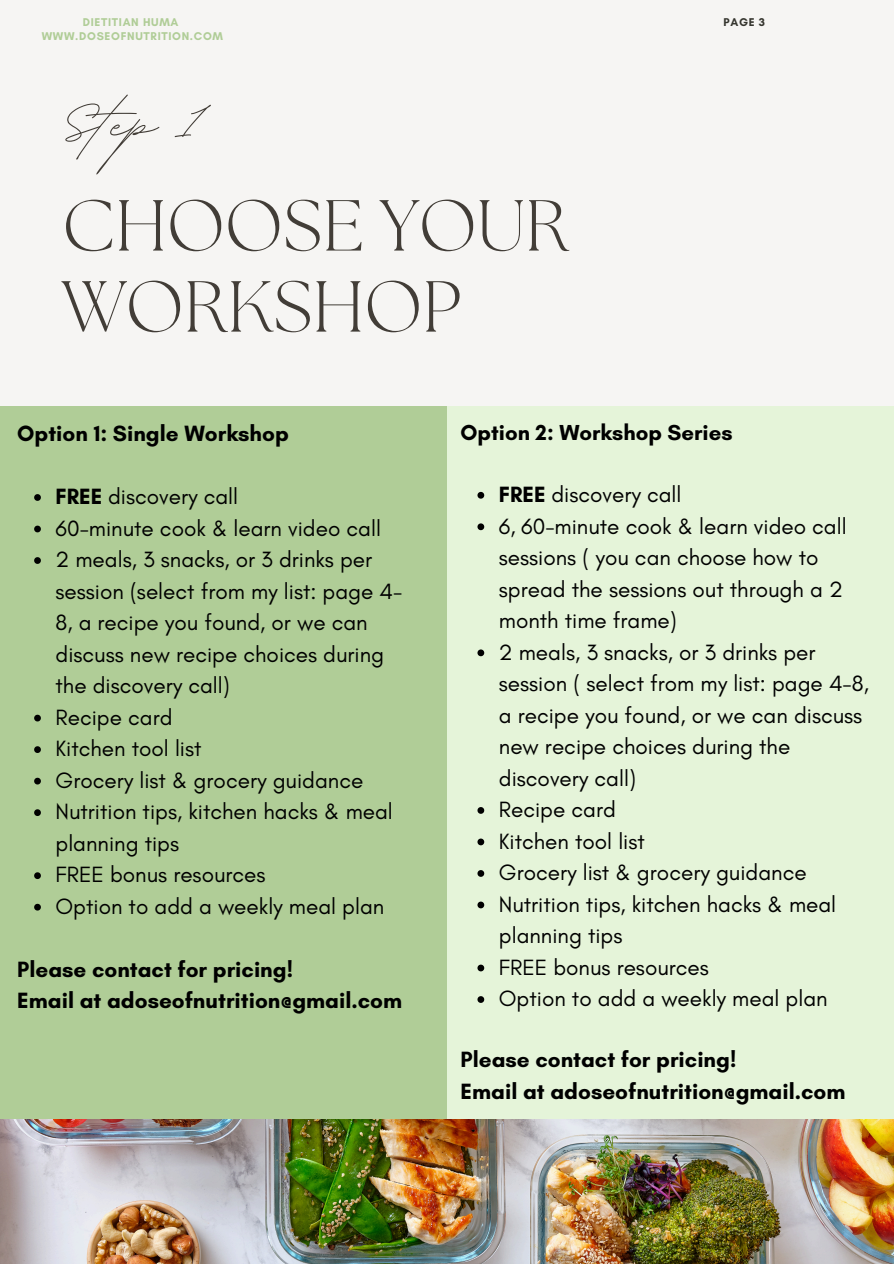
<style>
.page{position:relative;width:894px;height:1264px;background:#fff}
.page>*{position:absolute;margin:0;border:0;box-sizing:border-box;transform-origin:0 0}
.t1{font:96px "BD Script";color:#423d37}
.t2{font:300 72px/81px "The Seasons";color:#423d37}
.t3{font:22.5px/31.5px "Glacial Indifference";color:#000}
.t4{font:700 22.5px/31.5px "Glacial Indifference";color:#000}
.t5{font:700 22.05px "Glacial Indifference";color:#000}
.t6{font:700 11.55px "Glacial Indifference";letter-spacing:.06em;color:#b0cd97}
.t7{font:700 11.55px "Glacial Indifference";color:#35352e}
.s1{font-weight:700}
</style>
<div class="page">
<div style="left:0;top:0;width:893px;height:1263px;background:#f6f5f3"></div>
<div style="left:0;top:406px;width:446px;height:713px;background:#b0cd97"></div>
<div style="left:446px;top:406px;width:447px;height:713px;background:#e5f4d9"></div>
<img style="left:0;top:1119px;width:893px;height:144px">
<svg style="left:34px;top:494px;width:7px;height:7px"></svg>
<svg style="left:34px;top:525px;width:7px;height:7px"></svg>
<svg style="left:34px;top:557px;width:7px;height:7px"></svg>
<svg style="left:34px;top:714px;width:7px;height:7px"></svg>
<svg style="left:34px;top:746px;width:7px;height:7px"></svg>
<svg style="left:34px;top:777px;width:7px;height:7px"></svg>
<svg style="left:34px;top:809px;width:7px;height:7px"></svg>
<svg style="left:34px;top:872px;width:7px;height:7px"></svg>
<svg style="left:34px;top:903px;width:7px;height:7px"></svg>
<svg style="left:477px;top:492px;width:7px;height:6px"></svg>
<svg style="left:477px;top:523px;width:7px;height:7px"></svg>
<svg style="left:477px;top:649px;width:7px;height:7px"></svg>
<svg style="left:477px;top:807px;width:7px;height:6px"></svg>
<svg style="left:477px;top:838px;width:7px;height:7px"></svg>
<svg style="left:477px;top:870px;width:7px;height:6px"></svg>
<svg style="left:477px;top:901px;width:7px;height:7px"></svg>
<svg style="left:477px;top:964px;width:7px;height:7px"></svg>
<svg style="left:477px;top:996px;width:7px;height:6px"></svg>
<p class="t6" style="left:83px;top:16px;width:97px">DIETITIAN HUMA</p>
<p class="t7" style="left:723px;top:16px;width:43px">PAGE 3</p>
<h3 class="t6" style="left:42px;top:29px;width:183px">WWW.DOSEOFNUTRITION.COM</h3>
<p class="t1" style="left:62px;top:59px;width:135px">Step 1</p>
<p class="t2" style="left:62px;top:191px;width:507px">CHOOSE YOUR<br>WORKSHOP</p>
<p class="t4" style="left:17px;top:417px;width:273px">Option 1: Single Workshop</p>
<h1 class="t3" style="left:55px;top:480px;width:184px"><span class="s1">FREE</span> discovery call</h1>
<h2 class="t3" style="left:55px;top:512px;width:327px">60-minute cook &amp; learn video call</h2>
<h3 class="t3" style="left:55px;top:543px;width:348px">2 meals, 3 snacks, or 3 drinks per session (select from my list: page 4-<br>8, a recipe you found, or we can discuss new recipe choices during the discovery call)</h3>
<p class="t3" style="left:55px;top:701px;width:118px">Recipe card</p>
<p class="t3" style="left:55px;top:732px;width:147px">Kitchen tool list</p>
<p class="t3" style="left:55px;top:764px;width:309px">Grocery list &amp; grocery guidance</p>
<p class="t3" style="left:55px;top:795px;width:339px">Nutrition tips, kitchen hacks &amp; meal planning tips</p>
<p class="t3" style="left:55px;top:858px;width:211px">FREE bonus resources</p>
<p class="t3" style="left:55px;top:890px;width:330px">Option to add a weekly meal plan</p>
<p class="t4" style="left:17px;top:953px;width:386px">Please contact for pricing!<br>Email at adoseofnutrition@gmail.com</p>
<p class="t5" style="left:460px;top:419px;width:273px">Option 2: Workshop Series</p>
<p class="t3" style="left:498px;top:478px;width:184px"><span class="s1">FREE</span> discovery call</p>
<h3 class="t3" style="left:498px;top:510px;width:349px">6, 60-minute cook &amp; learn video call sessions ( you can choose how to spread the sessions out through a 2 month time frame)</h3>
<h3 class="t3" style="left:498px;top:636px;width:371px">2 meals, 3 snacks, or 3 drinks per session ( select from my list: page 4-8, a recipe you found, or we can discuss new recipe choices during the discovery call)</h3>
<p class="t3" style="left:498px;top:793px;width:118px">Recipe card</p>
<p class="t3" style="left:498px;top:825px;width:147px">Kitchen tool list</p>
<p class="t3" style="left:498px;top:856px;width:309px">Grocery list &amp; grocery guidance</p>
<p class="t3" style="left:498px;top:888px;width:339px">Nutrition tips, kitchen hacks &amp; meal planning tips</p>
<p class="t3" style="left:498px;top:951px;width:211px">FREE bonus resources</p>
<p class="t3" style="left:498px;top:982px;width:330px">Option to add a weekly meal plan</p>
<p class="t4" style="left:460px;top:1043px;width:386px">Please contact for pricing!<br>Email at adoseofnutrition@gmail.com</p>
</div>
